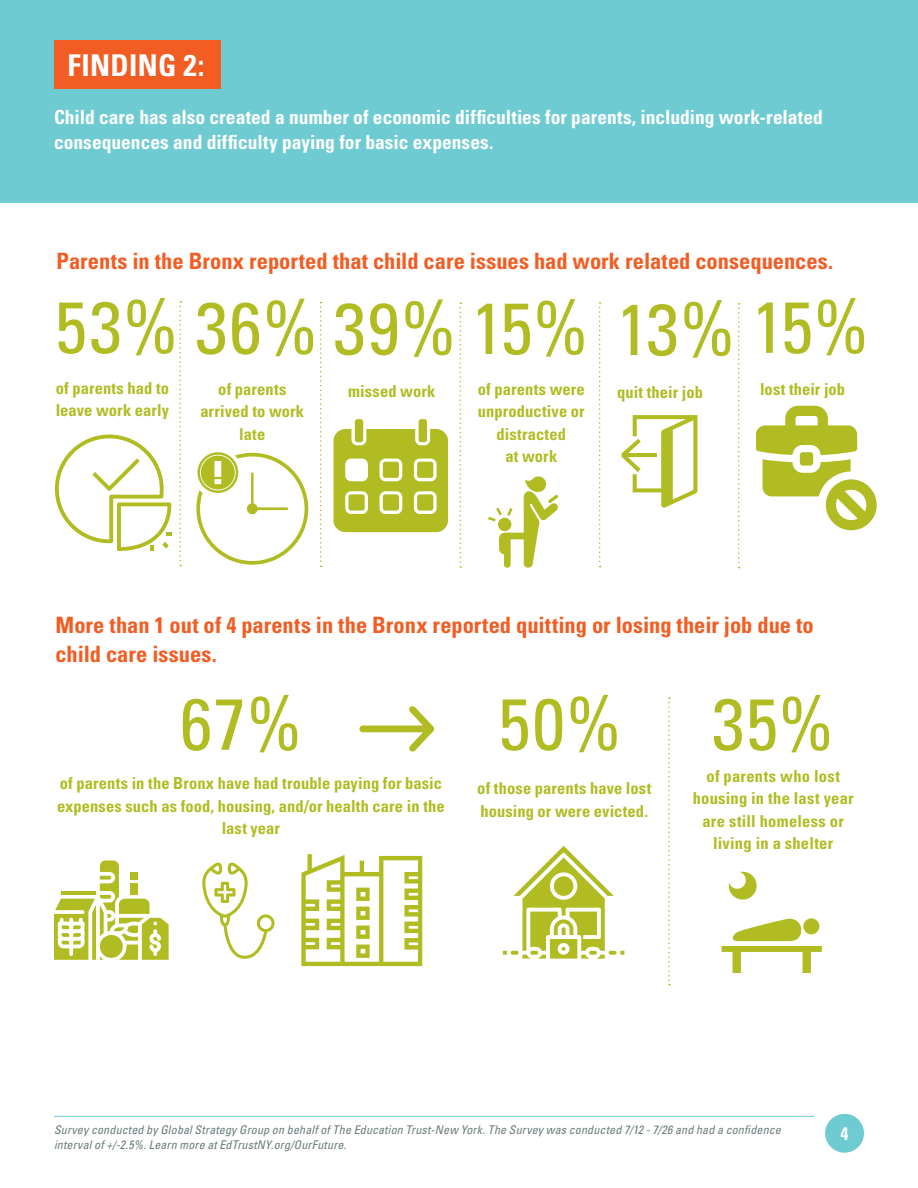
<style>
.page{position:relative;width:918px;height:1188px;background:#fff}
.page>*{position:absolute;margin:0;border:0;box-sizing:border-box;transform-origin:0 0}
.t1{font:condensed 72.45px "Univers LT Std";color:#b0bc22}
.t2{font:condensed 72.45px "Univers LT Std";letter-spacing:.025em;color:#b0bc22}
.headers{font:700 condensed 30px "Univers LT Std";letter-spacing:.01em;color:#fff}
.subhead_orange{font:700 condensed 22.5px/28.5px "Univers LT Std";color:#f25d24}
.body_text{font:700 condensed 19.5px/25.5px "Univers LT Std";color:#fff}
.t3{font:700 condensed 18px "Univers LT Std";color:#fff}
.t4{font:700 condensed 16.5px/22.5px "Univers LT Std";letter-spacing:.005em;color:#b0bc22;text-align:center}
.t5{font:italic condensed 12px/14.4px "Univers LT Std";letter-spacing:.015em;color:#667b7a}
</style>
<div class="page">
<hr style="left:54px;top:1116px;width:760px;height:1px;background:#6fcbd2">
<div style="left:825px;top:1114px;width:39px;height:39px;background:#6fcbd2;border-radius:50%"></div>
<div style="left:0;top:0;width:918px;height:202px;background:#6fcbd2"></div>
<svg style="left:179px;top:301px;width:2px;height:265px"></svg>
<svg style="left:320px;top:302px;width:2px;height:265px"></svg>
<svg style="left:460px;top:302px;width:1px;height:266px"></svg>
<svg style="left:599px;top:302px;width:2px;height:265px"></svg>
<svg style="left:738px;top:303px;width:2px;height:265px"></svg>
<svg style="left:196px;top:452px;width:112px;height:113px"></svg>
<svg style="left:621px;top:415px;width:76px;height:93px"></svg>
<svg style="left:756px;top:406px;width:121px;height:124px"></svg>
<svg style="left:488px;top:476px;width:70px;height:92px"></svg>
<div style="left:355px;top:419px;width:8px;height:23px;background:#b0bc22;border-radius:2px"></div>
<div style="left:419px;top:419px;width:8px;height:23px;background:#b0bc22;border-radius:2px"></div>
<svg style="left:333px;top:429px;width:115px;height:103px"></svg>
<div style="left:417px;top:462px;width:16px;height:16px;background:#b0bc22;border-radius:3px"></div>
<svg style="left:55px;top:435px;width:117px;height:116px"></svg>
<div style="left:54px;top:40px;width:166px;height:49px;background:#f25d24"></div>
<svg style="left:668px;top:697px;width:2px;height:289px"></svg>
<svg style="left:722px;top:872px;width:100px;height:101px"></svg>
<svg style="left:54px;top:860px;width:115px;height:100px"></svg>
<svg style="left:202px;top:862px;width:73px;height:97px"></svg>
<svg style="left:301px;top:854px;width:121px;height:112px"></svg>
<svg style="left:359px;top:706px;width:75px;height:46px"></svg>
<svg style="left:503px;top:846px;width:121px;height:113px"></svg>
<p class="headers" style="left:68px;top:47px;width:138px">FINDING 2:</p>
<p class="body_text" style="left:54px;top:104px;width:770px">Child care has also created a number of economic difficulties for parents, including work-related consequences and difficulty paying for basic expenses.</p>
<p class="subhead_orange" style="left:57px;top:247px;width:778px">Parents in the Bronx reported that child care issues had work related consequences.</p>
<p class="t1" style="left:55px;top:282px;width:816px">53% 36% 39% 15% 13% 15%</p>
<p class="t4" style="left:56px;top:377px;width:115px;text-align:left">of parents had to leave work early</p>
<p class="t4" style="left:200px;top:377px;width:105px">of parents arrived to work late</p>
<p class="t4" style="left:348px;top:380px;width:89px">missed work</p>
<p class="t4" style="left:478px;top:378px;width:109px">of parents were unproductive or distracted<br>at work</p>
<p class="t4" style="left:617px;top:380px;width:87px">quit their job</p>
<p class="t4" style="left:760px;top:378px;width:87px">lost their job</p>
<p class="subhead_orange" style="left:56px;top:611px;width:760px">More than 1 out of 4 parents in the Bronx reported quitting or losing their job due to child care issues.</p>
<p class="t2" style="left:180px;top:678px;width:124px">67%</p>
<p class="t4" style="left:57px;top:772px;width:389px">of parents in the Bronx have had trouble paying for basic expenses such as food, housing, and/or health care in the last year</p>
<p class="t2" style="left:498px;top:678px;width:125px">50%</p>
<p class="t4" style="left:477px;top:777px;width:176px;text-align:left">of those parents have lost housing or were evicted.</p>
<p class="t2" style="left:712px;top:678px;width:124px">35%</p>
<p class="t4" style="left:693px;top:765px;width:162px">of parents who lost housing in the last year are still homeless or living in a shelter</p>
<p class="t5" style="left:54px;top:1123px;width:728px">Survey conducted by Global Strategy Group on behalf of The Education Trust-New York. The Survey was conducted 7/12 - 7/26 and had a confidence interval of +/-2.5%. Learn more at EdTrustNY.org/OurFuture.</p>
<p class="t3" style="left:841px;top:1123px;width:9px">4</p>
</div>
